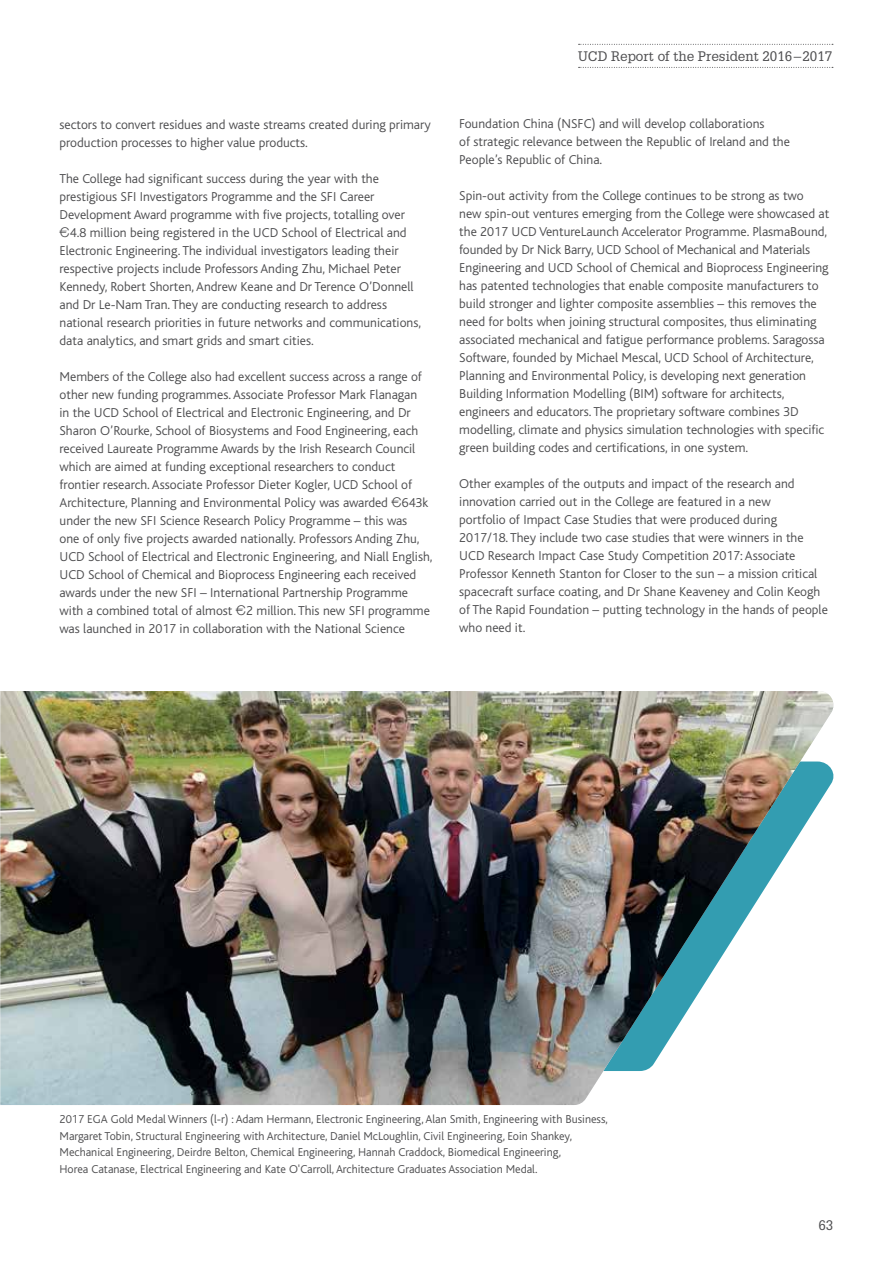
<style>
.page{position:relative;width:893px;height:1263px;background:#fff}
.page>*{position:absolute;margin:0;border:0;box-sizing:border-box;transform-origin:0 0}
.t1{font:300 13.5px/18px "Bliss";color:#4d4d4f}
.t2{font:13.5px "Glypha";color:#4d4d4f}
.t3{font:300 12px/16.5px "Bliss";color:#4d4d4f}
.s1{font-family:"Euro Sans EF One";font-weight:400}
</style>
<div class="page">
<img style="left:0;top:691px;width:833px;height:414px">
<svg style="left:579px;top:44px;width:254px;height:1px"></svg>
<svg style="left:579px;top:67px;width:254px;height:1px"></svg>
<p class="t1" style="left:60px;top:115px;width:373px">sectors to convert residues and waste streams created during primary production processes to higher value products.</p>
<p class="t1" style="left:60px;top:169px;width:363px">The College had significant success during the year with the prestigious SFI Investigators Programme and the SFI Career Development Award programme with five projects, totalling over <span class="s1">C</span>4.8 million being registered in the UCD School of Electrical and Electronic Engineering. The individual investigators leading their respective projects include Professors Anding Zhu, Michael Peter Kennedy, Robert Shorten, Andrew Keane and Dr Terence O’Donnell and Dr Le-Nam Tran. They are conducting research to address national research priorities in future networks and communications, data analytics, and smart grids and smart cities.</p>
<p class="t1" style="left:60px;top:367px;width:374px">Members of the College also had excellent success across a range of other new funding programmes. Associate Professor Mark Flanagan<br>in the UCD School of Electrical and Electronic Engineering, and Dr Sharon O’Rourke, School of Biosystems and Food Engineering, each received Laureate Programme Awards by the Irish Research Council which are aimed at funding exceptional researchers to conduct frontier research. Associate Professor Dieter Kogler, UCD School of Architecture, Planning and Environmental Policy was awarded <span class="s1">C</span>643k under the new SFI Science Research Policy Programme – this was<br>one of only five projects awarded nationally. Professors Anding Zhu, UCD School of Electrical and Electronic Engineering, and Niall English, UCD School of Chemical and Bioprocess Engineering each received awards under the new SFI – International Partnership Programme with a combined total of almost <span class="s1">C</span>2 million. This new SFI programme was launched in 2017 in collaboration with the National Science</p>
<p class="t2" style="left:578px;top:47px;width:256px">UCD Report of the President 2016 – 2017</p>
<p class="t1" style="left:459px;top:115px;width:332px">Foundation China (NSFC) and will develop collaborations<br>of strategic relevance between the Republic of Ireland and the<br>People’s Republic of China.</p>
<p class="t1" style="left:459px;top:187px;width:372px">Spin-out activity from the College continues to be strong as two new spin-out ventures emerging from the College were showcased at the 2017 UCD VentureLaunch Accelerator Programme. PlasmaBound, founded by Dr Nick Barry, UCD School of Mechanical and Materials Engineering and UCD School of Chemical and Bioprocess Engineering has patented technologies that enable composite manufacturers to build stronger and lighter composite assemblies – this removes the need for bolts when joining structural composites, thus eliminating associated mechanical and fatigue performance problems. Saragossa Software, founded by Michael Mescal, UCD School of Architecture, Planning and Environmental Policy, is developing next generation Building Information Modelling (BIM) software for architects, engineers and educators. The proprietary software combines 3D modelling, climate and physics simulation technologies with specific green building codes and certifications, in one system.</p>
<p class="t1" style="left:459px;top:475px;width:370px">Other examples of the outputs and impact of the research and innovation carried out in the College are featured in a new<br>portfolio of Impact Case Studies that were produced during 2017/18. They include two case studies that were winners in the UCD Research Impact Case Study Competition 2017: Associate Professor Kenneth Stanton for Closer to the sun – a mission critical spacecraft surface coating, and Dr Shane Keaveney and Colin Keogh of The Rapid Foundation – putting technology in the hands of people who need it.</p>
<p class="t3" style="left:60px;top:1111px;width:550px">2017 EGA Gold Medal Winners (l-r) : Adam Hermann, Electronic Engineering, Alan Smith, Engineering with Business, Margaret Tobin, Structural Engineering with Architecture, Daniel McLoughlin, Civil Engineering, Eoin Shankey, Mechanical Engineering, Deirdre Belton, Chemical Engineering, Hannah Craddock, Biomedical Engineering,<br>Horea Catanase, Electrical Engineering and Kate O'Carroll, Architecture Graduates Association Medal.</p>
<p class="t2" style="left:818px;top:1217px;width:17px">63</p>
</div>
